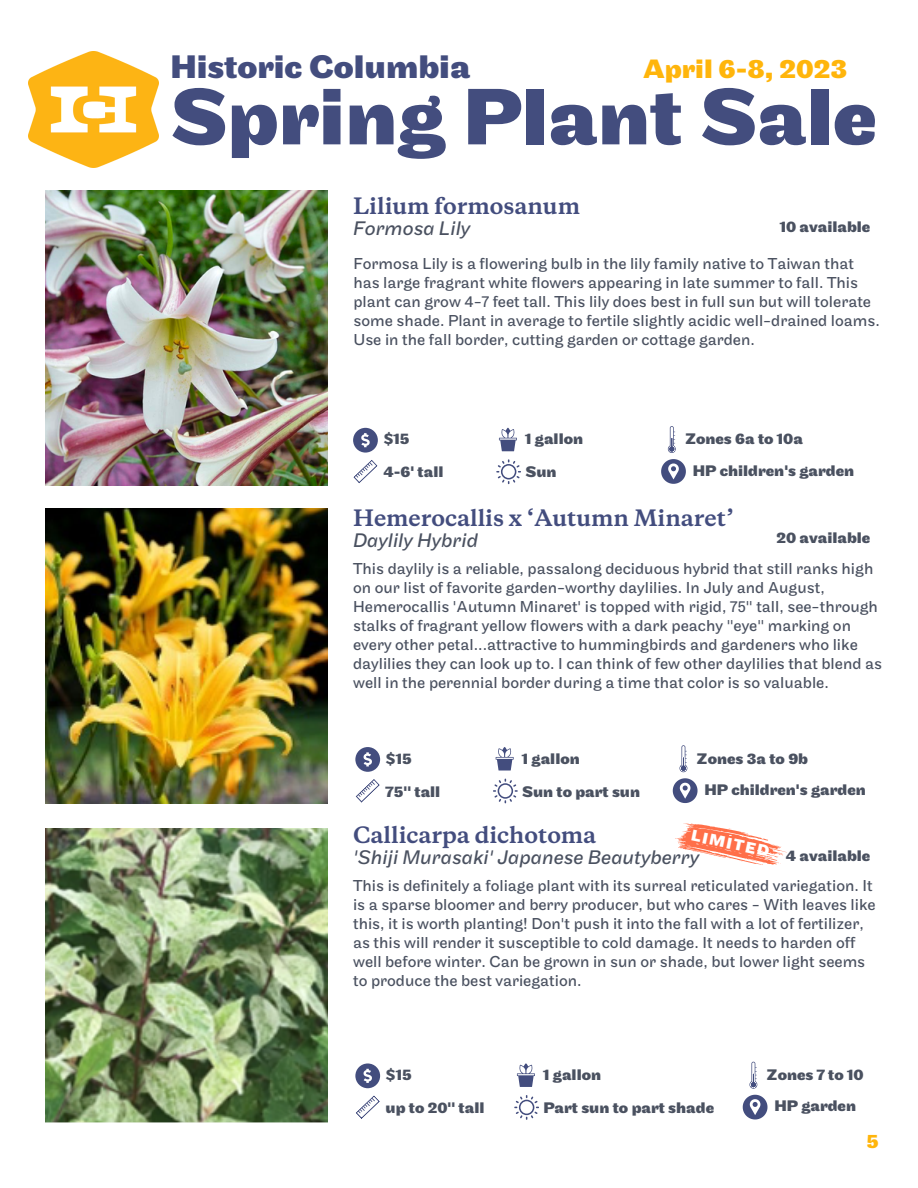
<style>
.page{position:relative;width:918px;height:1188px;background:#fff}
.page>*{position:absolute;margin:0;border:0;box-sizing:border-box;transform-origin:0 0}
.t1{font:700 83.25px "Maple";color:#434d7e}
.t2{font:700 33.9px "Maple";color:#434d7e}
.t3{font:700 27.75px "Maple";color:#ffb50b}
.t4{font:700 21.15px "Galaxie Copernicus";color:#434d7e}
.t5{font:italic 20.4px "Maple";color:#4a5160}
.t6{font:700 20.25px "Maple";color:#ffb50b}
.t7{font:16.5px/19.2px "Maple";color:#4a5160}
.t8{font:700 16.35px "Maple";color:#fff}
.t9{font:700 15.9px/33.2px "Maple";color:#4a5160}
</style>
<div class="page">
<img style="left:45px;top:191px;width:282px;height:295px">
<img style="left:45px;top:508px;width:282px;height:295px">
<img style="left:45px;top:828px;width:282px;height:295px">
<svg style="left:353px;top:428px;width:25px;height:25px"></svg>
<svg style="left:496px;top:459px;width:25px;height:25px"></svg>
<svg style="left:668px;top:426px;width:8px;height:27px"></svg>
<svg style="left:353px;top:460px;width:25px;height:23px"></svg>
<svg style="left:499px;top:428px;width:18px;height:23px"></svg>
<svg style="left:661px;top:459px;width:25px;height:25px"></svg>
<svg style="left:355px;top:747px;width:25px;height:25px"></svg>
<svg style="left:493px;top:779px;width:25px;height:24px"></svg>
<svg style="left:680px;top:745px;width:7px;height:27px"></svg>
<svg style="left:355px;top:779px;width:25px;height:24px"></svg>
<svg style="left:496px;top:747px;width:18px;height:24px"></svg>
<svg style="left:673px;top:778px;width:25px;height:25px"></svg>
<svg style="left:355px;top:1063px;width:25px;height:25px"></svg>
<svg style="left:514px;top:1095px;width:25px;height:25px"></svg>
<svg style="left:749px;top:1062px;width:8px;height:27px"></svg>
<svg style="left:356px;top:1095px;width:24px;height:24px"></svg>
<svg style="left:517px;top:1063px;width:18px;height:24px"></svg>
<svg style="left:743px;top:1095px;width:24px;height:24px"></svg>
<svg style="left:675px;top:823px;width:112px;height:42px"></svg>
<img style="left:28px;top:51px;width:131px;height:116px">
<h2 class="t2" style="left:170px;top:53px;width:301px">Historic Columbia</h2>
<h3 class="t3" style="left:643px;top:57px;width:206px">April 6-8, 2023</h3>
<h1 class="t1" style="left:170px;top:82px;width:708px">Spring Plant Sale</h1>
<p class="t4" style="left:353px;top:196px;width:228px">Lilium formosanum</p>
<p class="t5" style="left:353px;top:219px;width:119px">Formosa Lily</p>
<p class="t9" style="left:780px;top:211px;width:92px">10 available</p>
<p class="t7" style="left:353px;top:255px;width:528px">Formosa Lily is a flowering bulb in the lily family native to Taiwan that has large fragrant white flowers appearing in late summer to fall. This plant can grow 4-7 feet tall. This lily does best in full sun but will tolerate some shade. Plant in average to fertile slightly acidic well-drained loams.<br>Use in the fall border, cutting garden or cottage garden.</p>
<p class="t9" style="left:383px;top:424px;width:28px">$15</p>
<p class="t9" style="left:685px;top:424px;width:120px">Zones 6a to 10a</p>
<p class="t9" style="left:525px;top:424px;width:60px">1 gallon</p>
<p class="t9" style="left:383px;top:457px;width:62px">4-6' tall</p>
<p class="t9" style="left:525px;top:457px;width:33px">Sun</p>
<p class="t9" style="left:693px;top:455px;width:163px">HP children's garden</p>
<p class="t4" style="left:353px;top:508px;width:382px">Hemerocallis x ‘Autumn Minaret’</p>
<p class="t5" style="left:353px;top:531px;width:126px">Daylily Hybrid</p>
<p class="t9" style="left:777px;top:523px;width:95px">20 available</p>
<p class="t7" style="left:353px;top:560px;width:530px">This daylily is a reliable, passalong deciduous hybrid that still ranks high on our list of favorite garden-worthy daylilies. In July and August, Hemerocallis 'Autumn Minaret' is topped with rigid, 75" tall, see-through stalks of fragrant yellow flowers with a dark peachy "eye" marking on every other petal...attractive to hummingbirds and gardeners who like daylilies they can look up to. I can think of few other daylilies that blend as well in the perennial border during a time that color is so valuable.</p>
<p class="t9" style="left:386px;top:743px;width:28px">$15</p>
<p class="t9" style="left:697px;top:743px;width:113px">Zones 3a to 9b</p>
<p class="t9" style="left:522px;top:743px;width:120px">1 gallon<br>Sun to part sun</p>
<p class="t9" style="left:704px;top:774px;width:163px">HP children's garden</p>
<p class="t9" style="left:386px;top:776px;width:56px">75'' tall</p>
<p class="t4" style="left:353px;top:825px;width:245px">Callicarpa dichotoma</p>
<p class="t5" style="left:353px;top:848px;width:348px">'Shiji Murasaki' Japanese Beautyberry</p>
<p class="t7" style="left:353px;top:877px;width:524px">This is definitely a foliage plant with its surreal reticulated variegation. It is a sparse bloomer and berry producer, but who cares - With leaves like this, it is worth planting! Don't push it into the fall with a lot of fertilizer, as this will render it susceptible to cold damage. It needs to harden off well before winter. Can be grown in sun or shade, but lower light seems to produce the best variegation.</p>
<p class="t8" style="left:693px;top:828px;width:81px;rotate:12deg">LIMITED</p>
<p class="t9" style="left:786px;top:840px;width:86px">4 available</p>
<p class="t9" style="left:386px;top:1059px;width:28px">$15</p>
<p class="t9" style="left:767px;top:1059px;width:99px">Zones 7 to 10</p>
<p class="t9" style="left:543px;top:1059px;width:60px">1 gallon</p>
<p class="t9" style="left:386px;top:1093px;width:100px">up to 20'' tall</p>
<p class="t9" style="left:543px;top:1093px;width:172px">Part sun to part shade</p>
<p class="t9" style="left:774px;top:1091px;width:83px">HP garden</p>
<p class="t6" style="left:866px;top:1132px;width:14px">5</p>
</div>
